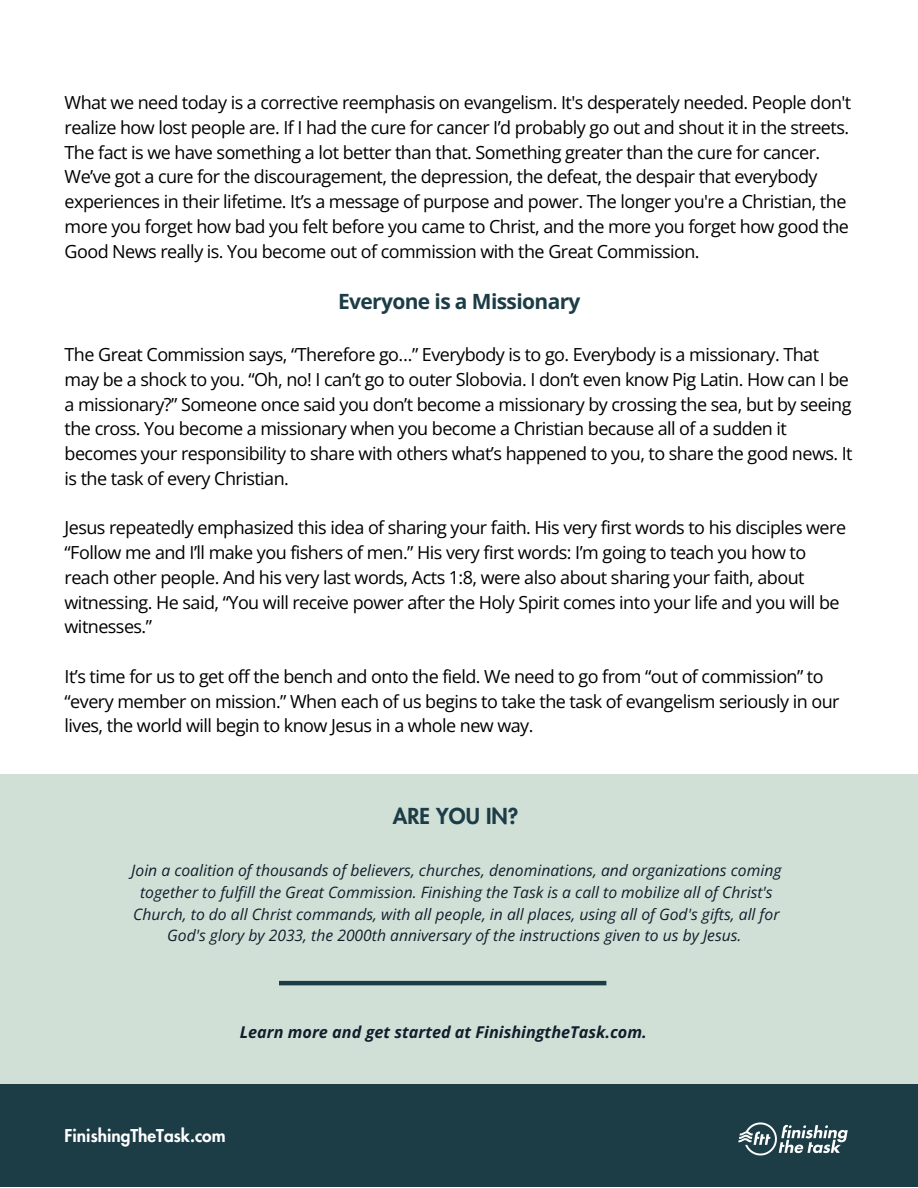
<style>
.page{position:relative;width:918px;height:1188px;background:#fff}
.page>*{position:absolute;margin:0;border:0;box-sizing:border-box;transform-origin:0 0}
.t1{font:800 21.45px "Futura LT Pro";color:#1c3c46}
.t2{font:700 21px "Open Sans";letter-spacing:-.03em;color:#1c3c46}
.t3{font:18px/24.8px "Open Sans";letter-spacing:-.03em;color:#000}
.t4{font:800 17.25px "Futura LT Pro";color:#fff}
.t5{font:italic 700 16.2px "Open Sans";color:#131e2c}
.t6{font:italic 15.75px/21.8px "Open Sans";color:#131e2c;text-align:center}
</style>
<div class="page">
<div style="left:0;top:775px;width:918px;height:327px;background:#d1e0d7"></div>
<div style="left:0;top:1085px;width:918px;height:102px;background:#1c3c46"></div>
<img style="left:738px;top:1122px;width:110px;height:34px">
<hr style="left:279px;top:981px;width:327px;height:4px;background:#1c3c46">
<p class="t3" style="left:65px;top:90px;width:788px">What we need today is a corrective reemphasis on evangelism. It's desperately needed. People don't realize how lost people are. If I had the cure for cancer I’d probably go out and shout it in the streets.<br>The fact is we have something a lot better than that. Something greater than the cure for cancer.<br>We’ve got a cure for the discouragement, the depression, the defeat, the despair that everybody experiences in their lifetime. It’s a message of purpose and power. The longer you're a Christian, the more you forget how bad you felt before you came to Christ, and the more you forget how good the Good News really is. You become out of commission with the Great Commission.</p>
<p class="t2" style="left:338px;top:287px;width:244px">Everyone is a Missionary</p>
<p class="t3" style="left:65px;top:342px;width:790px">The Great Commission says, “Therefore go…” Everybody is to go. Everybody is a missionary. That may be a shock to you. “Oh, no! I can’t go to outer Slobovia. I don’t even know Pig Latin. How can I be a missionary?” Someone once said you don’t become a missionary by crossing the sea, but by seeing the cross. You become a missionary when you become a Christian because all of a sudden it becomes your responsibility to share with others what’s happened to you, to share the good news. It is the task of every Christian.</p>
<p class="t3" style="left:65px;top:515px;width:783px">Jesus repeatedly emphasized this idea of sharing your faith. His very first words to his disciples were “Follow me and I’ll make you fishers of men.” His very first words: I’m going to teach you how to reach other people. And his very last words, Acts 1:8, were also about sharing your faith, about witnessing. He said, “You will receive power after the Holy Spirit comes into your life and you will be witnesses.”</p>
<p class="t3" style="left:65px;top:664px;width:777px">It’s time for us to get off the bench and onto the field. We need to go from “out of commission” to “every member on mission.” When each of us begins to take the task of evangelism seriously in our lives, the world will begin to know Jesus in a whole new way.</p>
<p class="t1" style="left:393px;top:807px;width:127px">ARE YOU IN?</p>
<p class="t6" style="left:131px;top:859px;width:652px">Join a coalition of thousands of believers, churches, denominations, and organizations coming together to fulfill the Great Commission. Finishing the Task is a call to mobilize all of Christ's Church, to do all Christ commands, with all people, in all places, using all of God's gifts, all for God's glory by 2033, the 2000th anniversary of the instructions given to us by Jesus.</p>
<p class="t5" style="left:240px;top:1021px;width:409px">Learn more and get started at FinishingtheTask.com.</p>
<p class="t4" style="left:65px;top:1128px;width:163px">FinishingTheTask.com</p>
</div>
